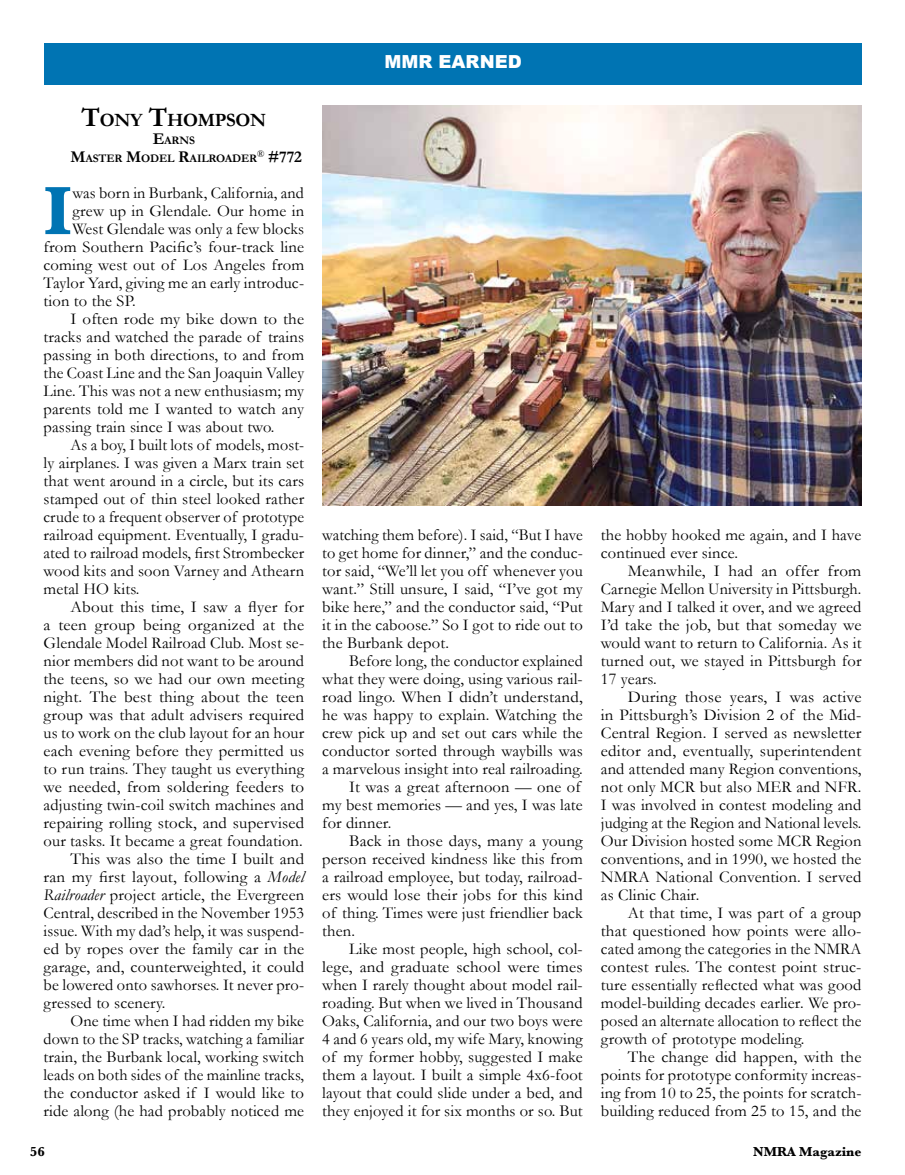
<style>
.page{position:relative;width:905px;height:1175px;background:#fff}
.page>*{position:absolute;margin:0;border:0;box-sizing:border-box;transform-origin:0 0}
.t1{font:700 70.8px "Baskerville";color:#0074b3}
.t2{font:700 18.9px "Garamond";letter-spacing:-.015em;color:#000}
.t3{font:900 18px "Arial";color:#fff}
.t4{font:16.5px/18px "Garamond";letter-spacing:.01em;color:#000;text-align:justify}
.t5{font:700 16.5px "Garamond";color:#000}
.t6{font:700 13.5px "Baskerville";color:#000}
.t7{font:700 11.55px/18px "Garamond";letter-spacing:-.015em;color:#000;text-align:center}
.s1{font-size:27px}
.s2{font-size:16.5px}
.s3{font-style:italic}
</style>
<div class="page">
<div style="left:44px;top:44px;width:817px;height:41px;background:#0074b3"></div>
<img style="left:322px;top:105px;width:539px;height:401px">
<p class="t3" style="left:384px;top:49px;width:138px">MMR EARNED</p>
<p class="t2" style="left:81px;top:109px;width:130px"><span class="s1">T</span>ONY <span class="s1">T</span>HOMPS</p>
<p class="t2" style="left:235px;top:109px;width:32px">ON</p>
<p class="t7" style="left:70px;top:131px;width:188px"><span class="s2">E</span>ARNS<br><span class="s2">M</span>ASTER <span class="s2">M</span>ODEL <span class="s2">R</span>AILROADER</p>
<p class="t5" style="left:257px;top:147px;width:46px"><sup>®</sup> #772</p>
<h1 class="t1" style="left:44px;top:162px;width:30px">I</h1>
<p class="t4" style="left:72px;top:184px;width:233px">was born in Burbank, California, and</p>
<p class="t4" style="left:72px;top:202px;width:233px">grew up in Glendale. Our home in</p>
<p class="t4" style="left:72px;top:220px;width:233px">West Glendale was only a few blocks</p>
<p class="t4" style="left:44px;top:238px;width:262px">from Southern Pacific’s four-track line</p>
<p class="t4" style="left:44px;top:256px;width:262px">coming west out of Los Angeles from</p>
<p class="t4" style="left:44px;top:274px;width:262px">Taylor Yard, giving me an early introduc-</p>
<p class="t4" style="left:44px;top:292px;width:94px">tion to the SP.</p>
<p class="t4" style="left:71px;top:310px;width:235px">I often rode my bike down to the</p>
<p class="t4" style="left:44px;top:328px;width:262px">tracks and watched the parade of trains</p>
<p class="t4" style="left:44px;top:346px;width:262px">passing in both directions, to and from</p>
<p class="t4" style="left:44px;top:364px;width:262px">the Coast Line and the San Joaquin Valley</p>
<p class="t4" style="left:44px;top:382px;width:262px">Line. This was not a new enthusiasm; my</p>
<p class="t4" style="left:44px;top:400px;width:262px">parents told me I wanted to watch any</p>
<p class="t4" style="left:44px;top:418px;width:232px">passing train since I was about two.</p>
<p class="t4" style="left:71px;top:436px;width:235px">As a boy, I built lots of models, most-</p>
<p class="t4" style="left:44px;top:454px;width:262px">ly airplanes. I was given a Marx train set</p>
<p class="t4" style="left:44px;top:472px;width:262px">that went around in a circle, but its cars</p>
<p class="t4" style="left:44px;top:490px;width:262px">stamped out of thin steel looked rather</p>
<p class="t4" style="left:44px;top:508px;width:262px">crude to a frequent observer of prototype</p>
<p class="t4" style="left:44px;top:526px;width:262px">railroad equipment. Eventually, I gradu-</p>
<p class="t4" style="left:44px;top:544px;width:262px">ated to railroad models, first Strombecker</p>
<p class="t4" style="left:44px;top:562px;width:262px">wood kits and soon Varney and Athearn</p>
<p class="t4" style="left:44px;top:580px;width:98px">metal HO kits.</p>
<p class="t4" style="left:71px;top:598px;width:235px">About this time, I saw a flyer for</p>
<p class="t4" style="left:43px;top:616px;width:262px">a teen group being organized at the</p>
<p class="t4" style="left:44px;top:634px;width:262px">Glendale Model Railroad Club. Most se-</p>
<p class="t4" style="left:44px;top:652px;width:262px">nior members did not want to be around</p>
<p class="t4" style="left:44px;top:670px;width:262px">the teens, so we had our own meeting</p>
<p class="t4" style="left:44px;top:688px;width:262px">night. The best thing about the teen</p>
<p class="t4" style="left:44px;top:706px;width:262px">group was that adult advisers required</p>
<p class="t4" style="left:44px;top:724px;width:262px">us to work on the club layout for an hour</p>
<p class="t4" style="left:44px;top:742px;width:262px">each evening before they permitted us</p>
<p class="t4" style="left:44px;top:760px;width:262px">to run trains. They taught us everything</p>
<p class="t4" style="left:44px;top:778px;width:262px">we needed, from soldering feeders to</p>
<p class="t4" style="left:44px;top:796px;width:262px">adjusting twin-coil switch machines and</p>
<p class="t4" style="left:44px;top:814px;width:262px">repairing rolling stock, and supervised</p>
<p class="t4" style="left:44px;top:832px;width:261px">our tasks. It became a great foundation.</p>
<p class="t4" style="left:71px;top:850px;width:235px">This was also the time I built and</p>
<p class="t4" style="left:44px;top:868px;width:262px">ran my first layout, following a <span class="s3">Model</span></p>
<p class="t4" style="left:44px;top:886px;width:262px"><span class="s3">Railroader</span> project article, the Evergreen</p>
<p class="t4" style="left:44px;top:904px;width:262px">Central, described in the November 1953</p>
<p class="t4" style="left:44px;top:922px;width:262px">issue. With my dad’s help, it was suspend-</p>
<p class="t4" style="left:44px;top:940px;width:262px">ed by ropes over the family car in the</p>
<p class="t4" style="left:44px;top:958px;width:262px">garage, and, counterweighted, it could</p>
<p class="t4" style="left:44px;top:976px;width:262px">be lowered onto sawhorses. It never pro-</p>
<p class="t4" style="left:44px;top:994px;width:123px">gressed to scenery.</p>
<p class="t4" style="left:71px;top:1012px;width:235px">One time when I had ridden my bike</p>
<p class="t4" style="left:44px;top:1030px;width:262px">down to the SP tracks, watching a familiar</p>
<p class="t4" style="left:44px;top:1048px;width:262px">train, the Burbank local, working switch</p>
<p class="t4" style="left:44px;top:1066px;width:262px">leads on both sides of the mainline tracks,</p>
<p class="t4" style="left:44px;top:1084px;width:262px">the conductor asked if I would like to</p>
<p class="t4" style="left:44px;top:1102px;width:262px">ride along (he had probably noticed me</p>
<p class="t4" style="left:322px;top:526px;width:262px">watching them before). I said, “But I have to get home for dinner,” and the conduc&shy;tor said, “We’ll let you off whenever you want.” Still unsure, I said, “I’ve got my bike here,” and the conductor said, “Put it in the caboose.” So I got to ride out to the Burbank depot.</p>
<p class="t4" style="left:349px;top:652px;width:235px">Before long, the conductor explained</p>
<p class="t4" style="left:322px;top:670px;width:262px">what they were doing, using various rail-</p>
<p class="t4" style="left:322px;top:688px;width:262px">road lingo. When I didn’t understand,</p>
<p class="t4" style="left:322px;top:706px;width:262px">he was happy to explain. Watching the</p>
<p class="t4" style="left:322px;top:724px;width:262px">crew pick up and set out cars while the</p>
<p class="t4" style="left:322px;top:742px;width:262px">conductor sorted through waybills was</p>
<p class="t4" style="left:322px;top:760px;width:262px">a marvelous insight into real railroading.</p>
<p class="t4" style="left:349px;top:778px;width:233px">It was a great afternoon — one of</p>
<p class="t4" style="left:322px;top:796px;width:262px">my best memories — and yes, I was late</p>
<p class="t4" style="left:322px;top:814px;width:71px">for dinner.</p>
<p class="t4" style="left:349px;top:832px;width:235px">Back in those days, many a young</p>
<p class="t4" style="left:322px;top:850px;width:262px">person received kindness like this from</p>
<p class="t4" style="left:322px;top:868px;width:262px">a railroad employee, but today, railroad-</p>
<p class="t4" style="left:322px;top:886px;width:262px">ers would lose their jobs for this kind</p>
<p class="t4" style="left:322px;top:904px;width:262px">of thing. Times were just friendlier back</p>
<p class="t4" style="left:322px;top:922px;width:34px">then.</p>
<p class="t4" style="left:349px;top:940px;width:235px">Like most people, high school, col-</p>
<p class="t4" style="left:322px;top:958px;width:262px">lege, and graduate school were times</p>
<p class="t4" style="left:322px;top:976px;width:262px">when I rarely thought about model rail-</p>
<p class="t4" style="left:322px;top:994px;width:262px">roading. But when we lived in Thousand</p>
<p class="t4" style="left:322px;top:1012px;width:262px">Oaks, California, and our two boys were</p>
<p class="t4" style="left:322px;top:1030px;width:262px">4 and 6 years old, my wife Mary, knowing</p>
<p class="t4" style="left:322px;top:1048px;width:262px">of my former hobby, suggested I make</p>
<p class="t4" style="left:322px;top:1066px;width:262px">them a layout. I built a simple 4x6-foot</p>
<p class="t4" style="left:322px;top:1084px;width:262px">layout that could slide under a bed, and</p>
<p class="t4" style="left:322px;top:1102px;width:262px">they enjoyed it for six months or so. But</p>
<p class="t4" style="left:601px;top:526px;width:262px">the hobby hooked me again, and I have continued ever since.</p>
<p class="t4" style="left:600px;top:562px;width:262px;text-indent:27px">Meanwhile, I had an offer from Carnegie Mellon University in Pittsburgh.<br>Mary and I talked it over, and we agreed I’d take the job, but that someday we would want to return to California. As it turned out, we stayed in Pittsburgh for 17 years.</p>
<p class="t4" style="left:600px;top:688px;width:262px;text-indent:27px">During those years, I was active in Pittsburgh’s Division 2 of the Mid-Central Region. I served as newsletter editor and, eventually, superintendent and attended many Region conventions, not only MCR but also MER and NFR.<br>I was involved in contest modeling and judging at the Region and National levels.<br>Our Division hosted some MCR Region conventions, and in 1990, we hosted the NMRA National Convention. I served as Clinic Chair.</p>
<p class="t4" style="left:600px;top:904px;width:262px;text-indent:27px">At that time, I was part of a group that questioned how points were allo&shy;cated among the categories in the NMRA contest rules. The contest point struc&shy;ture essentially reflected what was good model-building decades earlier. We pro&shy;posed an alternate allocation to reflect the growth of prototype modeling.</p>
<p class="t4" style="left:600px;top:1048px;width:262px;text-indent:27px">The change did happen, with the points for prototype conformity increas&shy;ing from 10 to 25, the points for scratch&shy;building reduced from 25 to 15, and the</p>
<p class="t6" style="left:30px;top:1142px;width:16px">56</p>
<p class="t6" style="left:753px;top:1142px;width:110px">NMRA Magazine</p>
</div>
